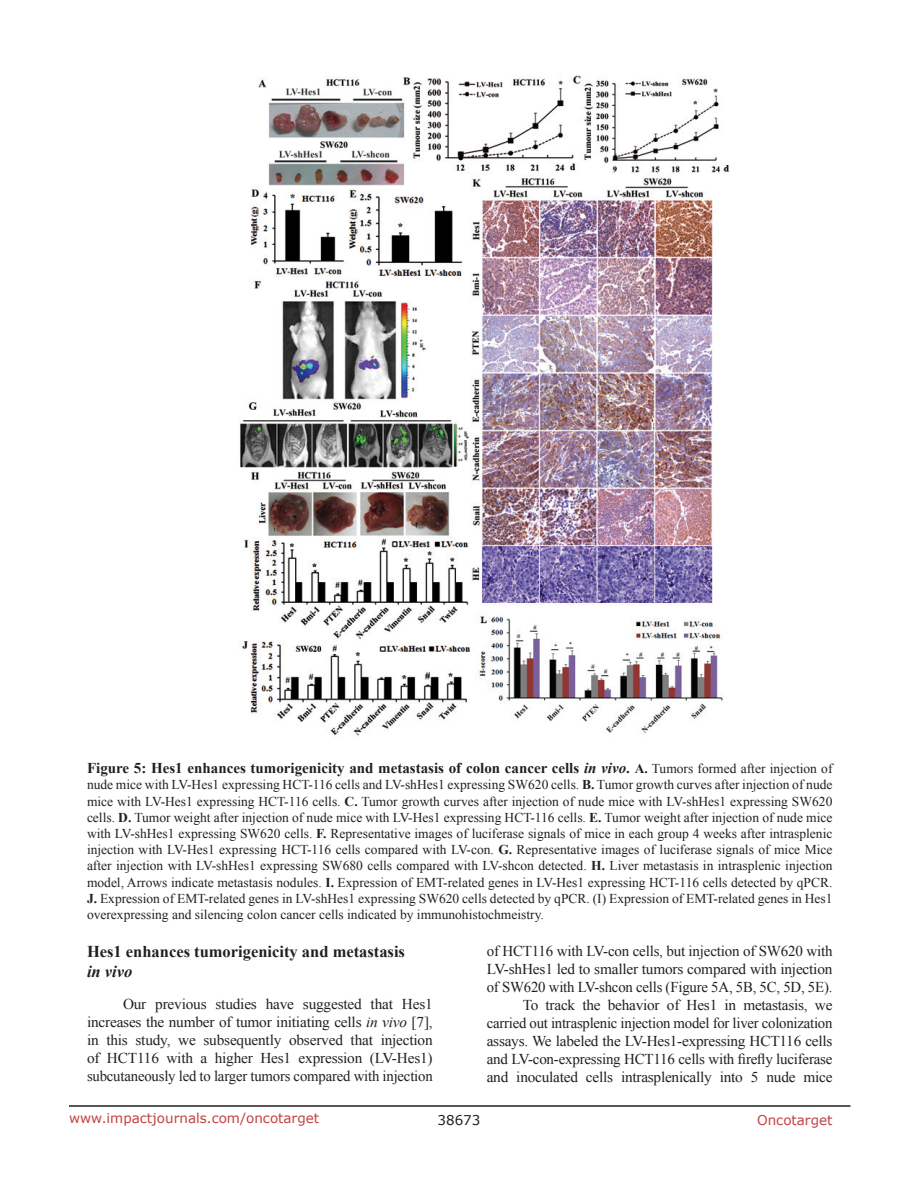
<style>
.page{position:relative;width:918px;height:1188px;background:#fff}
.page>*{position:absolute;margin:0;border:0;box-sizing:border-box;transform-origin:0 0}
.SubHeading{font:700 16.5px/19.8px "Times New Roman";color:#231f20}
.BodyText{font:15px/18px "Times New Roman";letter-spacing:-.01em;color:#231f20;text-align:justify}
.FigureText{font:700 15px "Times New Roman";color:#231f20}
.FigureText-2{font:13.5px/16.2px "Times New Roman";color:#231f20;text-align:justify}
.t1{font:13.5px "Verdana";color:#c24141}
.t2{font:13.5px "Verdana";color:#231f20}
.s1{font-style:italic}
.s2{font-size:13.5px}
.s3{font-weight:400;font-size:13.5px}
.s4{font-weight:700}
</style>
<div class="page">
<hr style="left:69px;top:1105px;width:781px;height:2px;background:#231f20">
<img style="left:240px;top:75px;width:489px;height:661px">
<p class="FigureText" style="left:87px;top:758px;width:747px">Figure 5: Hes1 enhances tumorigenicity and metastasis of colon cancer cells <span class="s1">in vivo</span>. <span class="s2">A.</span> <span class="s3">Tumors formed after injection of</span></p>
<p class="FigureText-2" style="left:87px;top:777px;width:747px">nude mice with LV-Hes1 expressing HCT-116 cells and LV-shHes1 expressing SW620 cells. <span class="s4">B.</span> Tumor growth curves after injection of nude mice with LV-Hes1 expressing HCT-116 cells. <span class="s4">C.</span> Tumor growth curves after injection of nude mice with LV-shHes1 expressing SW620 cells. <span class="s4">D.</span> Tumor weight after injection of nude mice with LV-Hes1 expressing HCT-116 cells. <span class="s4">E.</span> Tumor weight after injection of nude mice with LV-shHes1 expressing SW620 cells. <span class="s4">F.</span> Representative images of luciferase signals of mice in each group 4 weeks after intrasplenic injection with LV-Hes1 expressing HCT-116 cells compared with LV-con. <span class="s4">G.</span> Representative images of luciferase signals of mice Mice after injection with LV-shHes1 expressing SW680 cells compared with LV-shcon detected. <span class="s4">H.</span> Liver metastasis in intrasplenic injection model, Arrows indicate metastasis nodules. <span class="s4">I.</span> Expression of EMT-related genes in LV-Hes1 expressing HCT-116 cells detected by qPCR.<br><span class="s4">J.</span> Expression of EMT-related genes in LV-shHes1 expressing SW620 cells detected by qPCR. (I) Expression of EMT-related genes in Hes1 overexpressing and silencing colon cancer cells indicated by immunohistochmeistry.</p>
<p class="SubHeading" style="left:87px;top:941px;width:320px">Hes1 enhances tumorigenicity and metastasis <span class="s1">in vivo</span></p>
<p class="BodyText" style="left:87px;top:994px;width:347px;text-indent:36px">Our previous studies have suggested that Hes1 increases the number of tumor initiating cells <span class="s1">in vivo</span> [7], in this study, we subsequently observed that injection of HCT116 with a higher Hes1 expression (LV-Hes1) subcutaneously led to larger tumors compared with injection</p>
<p class="BodyText" style="left:487px;top:942px;width:347px">of HCT116 with LV-con cells, but injection of SW620 with LV-shHes1 led to smaller tumors compared with injection of SW620 with LV-shcon cells (Figure 5A, 5B, 5C, 5D, 5E).</p>
<p class="BodyText" style="left:487px;top:996px;width:347px;text-indent:36px">To track the behavior of Hes1 in metastasis, we carried out intrasplenic injection model for liver colonization assays. We labeled the LV-Hes1-expressing HCT116 cells and LV-con-expressing HCT116 cells with firefly luciferase and inoculated cells intrasplenically into 5 nude mice</p>
<p class="t1" style="left:69px;top:1109px;width:252px">www.impactjournals.com/oncotarget</p>
<p class="t2" style="left:438px;top:1111px;width:44px">38673</p>
<p class="t1" style="left:757px;top:1111px;width:77px">Oncotarget</p>
</div>
